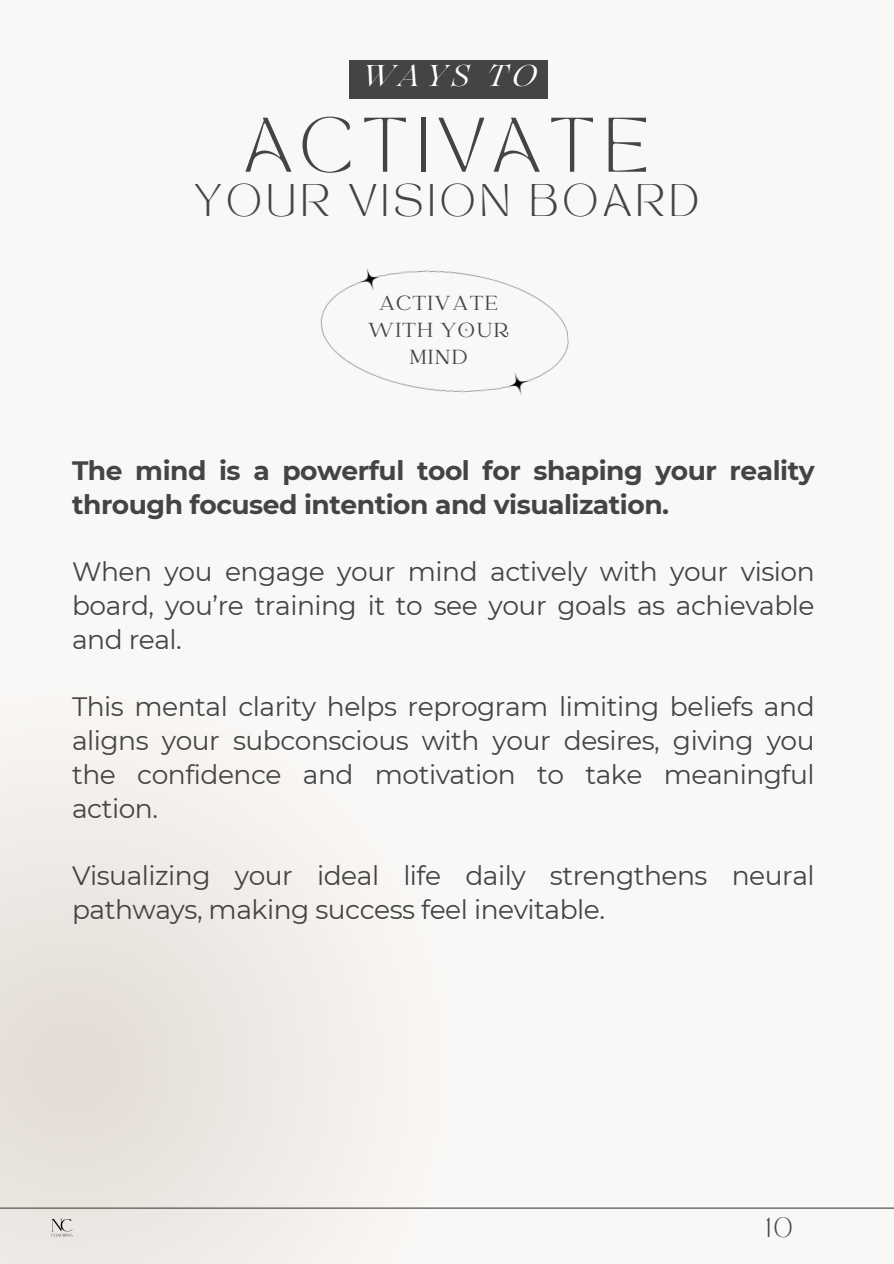
<style>
.page{position:relative;width:894px;height:1264px;background:#fff}
.page>*{position:absolute;margin:0;border:0;box-sizing:border-box;transform-origin:0 0}
.t1{font:54px "TAN MONCHERI Regular";letter-spacing:.15em;color:#444}
.t2{font:31.95px "TAN MONCHERI Regular";letter-spacing:.15em;color:#444}
.t3{font:italic 30px "Lovelace";letter-spacing:.15em;color:#fff}
.t4{font:26.55px/33.8px "Montserrat";letter-spacing:-.02em;color:#444;text-align:justify}
.t5{font:700 26.55px/33.8px "Montserrat";letter-spacing:-.02em;color:#444}
.t6{font:22.5px/27px "Catchy Mager";letter-spacing:.05em;color:#444;text-align:center}
.t7{font:19.5px "TAN MONCHERI Regular";color:#444}
</style>
<div class="page">
<div style="left:0;top:0;width:893px;height:1263px;background:#faf8f6"></div>
<svg style="left:0;top:798px;width:490px;height:465px;fill:#f0ece8"></svg>
<hr style="left:1px;top:1207px;width:892px;height:1px;background:#444">
<img style="left:320px;top:268px;width:249px;height:128px">
<div style="left:349px;top:60px;width:199px;height:39px;background:#444"></div>
<img style="left:46px;top:1211px;width:32px;height:31px">
<h2 class="t3" style="left:361px;top:65px;width:176px">WAYS TO</h2>
<h1 class="t1" style="left:244px;top:117px;width:406px">ACTIVATE</h1>
<p class="t2" style="left:195px;top:184px;width:505px">YOUR VISION BOARD</p>
<p class="t6" style="left:367px;top:291px;width:143px">ACTIVATE<br>WITH YOUR<br>MIND</p>
<h3 class="t5" style="left:72px;top:453px;width:743px">The mind is a powerful tool for shaping your reality through focused intention and visualization.</h3>
<h4 class="t4" style="left:72px;top:555px;width:743px">When you engage your mind actively with your vision board, you’re training it to see your goals as achievable and real.</h4>
<h4 class="t4" style="left:72px;top:690px;width:743px">This mental clarity helps reprogram limiting beliefs and aligns your subconscious with your desires, giving you the confidence and motivation to take meaningful action.</h4>
<h4 class="t4" style="left:72px;top:858px;width:743px">Visualizing your ideal life daily strengthens neural pathways, making success feel inevitable.</h4>
<p class="t7" style="left:766px;top:1216px;width:28px">10</p>
</div>
